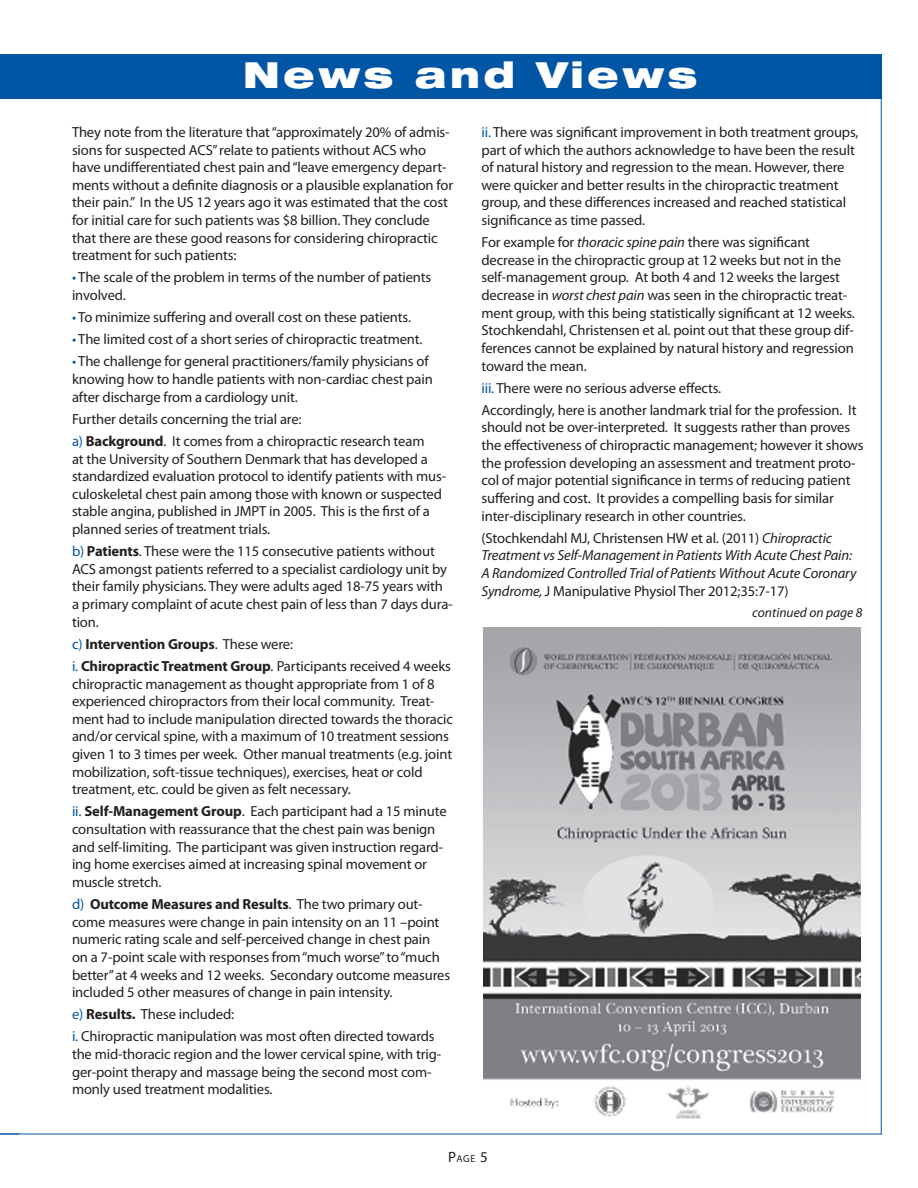
<style>
.page{position:relative;width:918px;height:1188px;background:#fff}
.page>*{position:absolute;margin:0;border:0;box-sizing:border-box;transform-origin:0 0}
.t1{font:900 expanded 36px "Helvetica Neue";letter-spacing:.1em;color:#fff}
.t2{font:14.7px/17.7px "Myriad Pro";letter-spacing:-.01em;color:#231f20}
.t3{font:italic 14.7px/17.7px "Myriad Pro";letter-spacing:-.01em;color:#231f20}
.t4{font:700 14.7px/22.2px "Myriad Pro";letter-spacing:-.01em;color:#231f20}
.t5{font:italic 13.5px "Myriad Pro";color:#231f20}
.t6{font:10.2px "Myriad Pro";color:#231f20}
.s1{color:#0155a5}
.s2{font-weight:700}
.s3{font-weight:400;color:#0155a5}
.s4{font-weight:400}
.s5{font-weight:400;font-style:italic}
.s6{font-style:italic}
.s7{font-style:normal}
.s8{font-size:15px}
</style>
<div class="page">
<div style="left:0;top:54px;width:882px;height:45px;background:#0155a5"></div>
<hr style="left:0;top:1134px;width:882px;height:1px;background:#0155a5">
<hr style="left:881px;top:54px;width:1px;height:1080px;background:#0155a5">
<img style="left:483px;top:628px;width:378px;height:490px">
<h1 class="t1" style="left:243px;top:52px;width:456px">News and Views</h1>
<p class="t2" style="left:72px;top:123px;width:383px">They note from the literature that “approximately 20% of admis&shy;sions for suspected ACS” relate to patients without ACS who have undifferentiated chest pain and “leave emergency depart&shy;ments without a definite diagnosis or a plausible explanation for their pain.” In the US 12 years ago it was estimated that the cost for initial care for such patients was $8 billion. They conclude that there are these good reasons for considering chiropractic treatment for such patients:</p>
<p class="t2" style="left:72px;top:268px;width:361px"><span class="s1">•</span> The scale of the problem in terms of the number of patients involved.</p>
<p class="t2" style="left:72px;top:308px;width:341px"><span class="s1">•</span> To minimize suffering and overall cost on these patients.</p>
<p class="t2" style="left:72px;top:330px;width:352px"><span class="s1">•</span> The limited cost of a short series of chiropractic treatment.</p>
<p class="t2" style="left:72px;top:352px;width:362px"><span class="s1">•</span> The challenge for general practitioners/family physicians of knowing how to handle patients with non-cardiac chest pain after discharge from a cardiology unit.</p>
<p class="t2" style="left:72px;top:408px;width:354px;line-height:22.2px">Further details concerning the trial are:<br><span class="s1">a)</span> <span class="s2">Background</span>. It comes from a chiropractic research team</p>
<p class="t2" style="left:72px;top:450px;width:376px">at the University of Southern Denmark that has developed a standardized evaluation protocol to identify patients with mus&shy;culoskeletal chest pain among those with known or suspected stable angina, published in JMPT in 2005. This is the first of a planned series of treatment trials.</p>
<p class="t2" style="left:72px;top:542px;width:382px"><span class="s1">b)</span> <span class="s2">Patients</span>. These were the 115 consecutive patients without ACS amongst patients referred to a specialist cardiology unit by their family physicians. They were adults aged 18-75 years with a primary complaint of acute chest pain of less than 7 days dura&shy;tion.</p>
<p class="t4" style="left:72px;top:632px;width:380px"><span class="s3">c)</span> Intervention Groups<span class="s4">. These were:<br></span><span class="s3">i.</span> Chiropractic Treatment Group<span class="s5">.</span> <span class="s4">Participants received 4 weeks</span></p>
<p class="t2" style="left:72px;top:675px;width:383px">chiropractic management as thought appropriate from 1 of 8 experienced chiropractors from their local community. Treat&shy;ment had to include manipulation directed towards the thoracic and/or cervical spine, with a maximum of 10 treatment sessions given 1 to 3 times per week. Other manual treatments (e.g. joint mobilization, soft-tissue techniques), exercises, heat or cold treatment, etc. could be given as felt necessary.</p>
<p class="t2" style="left:72px;top:802px;width:376px"><span class="s1">ii.</span> <span class="s2">Self-Management Group</span>. Each participant had a 15 minute consultation with reassurance that the chest pain was benign and self-limiting. The participant was given instruction regard&shy;ing home exercises aimed at increasing spinal movement or muscle stretch.</p>
<p class="t2" style="left:72px;top:895px;width:380px"><span class="s1">d)</span> <span class="s2">Outcome Measures and Results</span>. The two primary out&shy;come measures were change in pain intensity on an 11 –point numeric rating scale and self-perceived change in chest pain<br>on a 7-point scale with responses from “much worse” to “much better” at 4 weeks and 12 weeks. Secondary outcome measures included 5 other measures of change in pain intensity.</p>
<p class="t2" style="left:72px;top:1003px;width:364px;line-height:22.2px"><span class="s1">e)</span> <span class="s2">Results.</span> These included:<br><span class="s1">i.</span> Chiropractic manipulation was most often directed towards</p>
<p class="t2" style="left:72px;top:1045px;width:371px">the mid-thoracic region and the lower cervical spine, with trig&shy;ger-point therapy and massage being the second most com&shy;monly used treatment modalities.</p>
<p class="t2" style="left:482px;top:123px;width:379px"><span class="s1">ii.</span> There was significant improvement in both treatment groups, part of which the authors acknowledge to have been the result of natural history and regression to the mean. However, there were quicker and better results in the chiropractic treatment group, and these differences increased and reached statistical significance as time passed.</p>
<p class="t2" style="left:482px;top:233px;width:375px">For example for <span class="s6">thoracic spine pain</span> there was significant decrease in the chiropractic group at 12 weeks but not in the self-management group. At both 4 and 12 weeks the largest decrease in <span class="s6">worst chest pain</span> was seen in the chiropractic treat&shy;ment group, with this being statistically significant at 12 weeks.<br>Stochkendahl, Christensen et al. point out that these group dif&shy;ferences cannot be explained by natural history and regression toward the mean.</p>
<p class="t2" style="left:482px;top:376px;width:377px;line-height:22.2px"><span class="s1">iii.</span> There were no serious adverse effects.<br>Accordingly, here is another landmark trial for the profession. It</p>
<p class="t2" style="left:482px;top:418px;width:384px">should not be over-interpreted. It suggests rather than proves the effectiveness of chiropractic management; however it shows the profession developing an assessment and treatment proto&shy;col of major potential significance in terms of reducing patient suffering and cost. It provides a compelling basis for similar inter-disciplinary research in other countries.</p>
<p class="t3" style="left:482px;top:529px;width:377px"><span class="s7">(Stochkendahl MJ, Christensen HW et al. (2011)</span> Chiropractic Treatment vs Self-Management in Patients With Acute Chest Pain:<br>A Randomized Controlled Trial of Patients Without Acute Coronary Syndrome, <span class="s7">J Manipulative Physiol Ther 2012;35:7-17)</span></p>
<p class="t5" style="left:752px;top:604px;width:112px">continued on page 8</p>
<p class="t6" style="left:448px;top:1152px;width:29px"><span class="s8">P</span>age</p>
</div>
